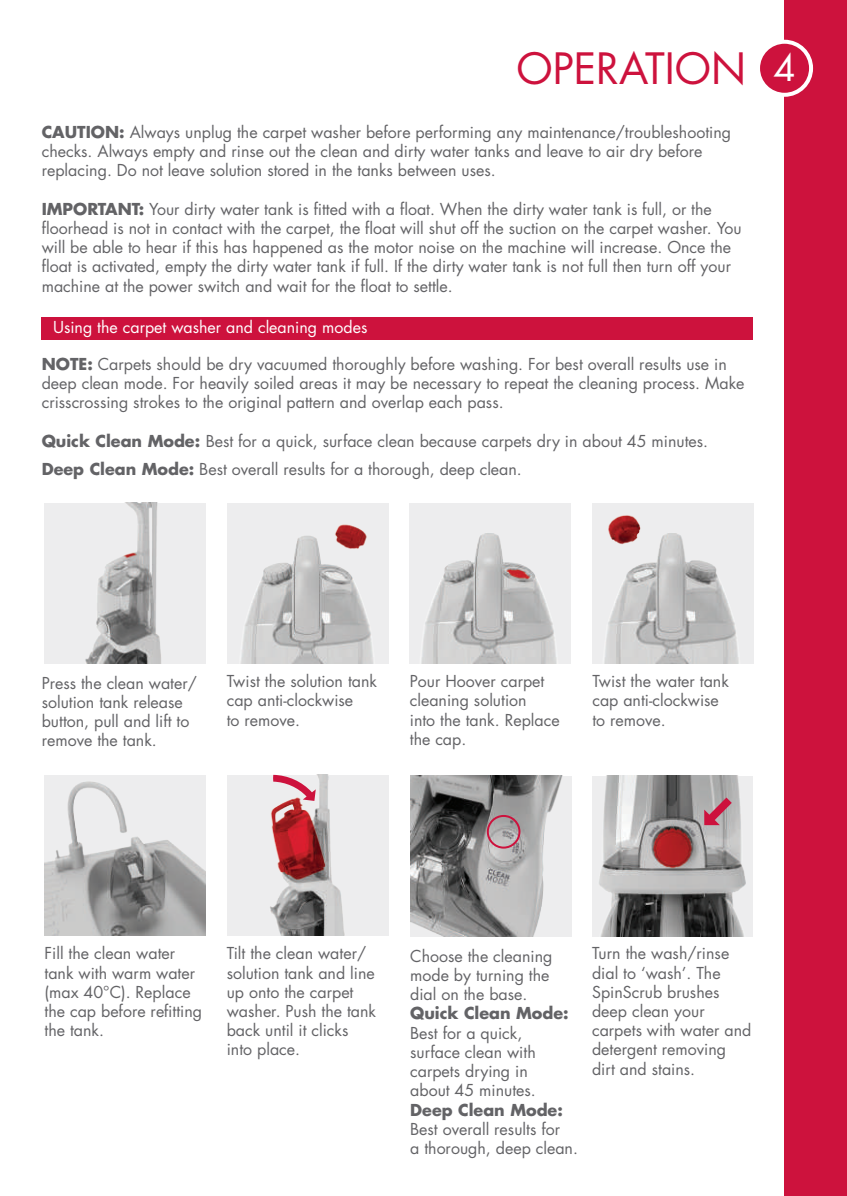
<style>
.page{position:relative;width:847px;height:1196px;background:#fff}
.page>*{position:absolute;margin:0;border:0;box-sizing:border-box;transform-origin:0 0}
.t1{font:42px "Futura";color:#cd123d}
.t2{font:16px/19.2px "Futura";color:#636366}
.t3{font:16px "Futura";color:#fff}
.t4{font:700 16px "Futura";color:#636366}
.s1{font-size:36px;color:#fff}
.s2{font-weight:700}
</style>
<div class="page">
<div style="left:784px;top:0;width:63px;height:1195px;background:#cd123d"></div>
<div style="left:758px;top:42px;width:53px;height:53px;background:#cd123d;border-radius:50%"></div>
<div style="left:756px;top:40px;width:57px;height:57px;border:4px solid #fff;border-radius:50%"></div>
<img style="left:45px;top:502px;width:160px;height:161px">
<img style="left:45px;top:775px;width:160px;height:160px">
<img style="left:592px;top:503px;width:161px;height:160px">
<img style="left:227px;top:774px;width:160px;height:161px">
<img style="left:410px;top:503px;width:160px;height:160px">
<img style="left:227px;top:503px;width:160px;height:160px">
<img style="left:410px;top:775px;width:160px;height:161px">
<img style="left:592px;top:775px;width:161px;height:161px">
<svg style="left:273px;top:774px;width:43px;height:26px"></svg>
<div style="left:487px;top:814px;width:33px;height:34px;border:2px solid #cd123d;border-radius:50%"></div>
<svg style="left:704px;top:797px;width:27px;height:28px"></svg>
<div style="left:42px;top:317px;width:711px;height:23px;background:#cd123d"></div>
<h1 class="t1" style="left:516px;top:39px;width:281px">OPERATION <span class="s1">4</span></h1>
<p class="t2" style="left:42px;top:122px;width:691px"><span class="s2">CAUTION:</span> Always unplug the carpet washer before performing any maintenance/troubleshooting checks. Always empty and rinse out the clean and dirty water tanks and leave to air dry before replacing. Do not leave solution stored in the tanks between uses.</p>
<p class="t2" style="left:42px;top:199px;width:701px"><span class="s2">IMPORTANT:</span> Your dirty water tank is fitted with a float. When the dirty water tank is full, or the floorhead is not in contact with the carpet, the float will shut off the suction on the carpet washer. You will be able to hear if this has happened as the motor noise on the machine will increase. Once the float is activated, empty the dirty water tank if full. If the dirty water tank is not full then turn off your machine at the power switch and wait for the float to settle.</p>
<p class="t3" style="left:53px;top:315px;width:316px">Using the carpet washer and cleaning modes</p>
<p class="t2" style="left:42px;top:354px;width:704px"><span class="s2">NOTE:</span> Carpets should be dry vacuumed thoroughly before washing. For best overall results use in deep clean mode. For heavily soiled areas it may be necessary to repeat the cleaning process. Make crisscrossing strokes to the original pattern and overlap each pass.</p>
<p class="t2" style="left:42px;top:426px;width:668px;line-height:28.8px"><span class="s2">Quick Clean Mode:</span> Best for a quick, surface clean because carpets dry in about 45 minutes.<br><span class="s2">Deep Clean Mode:</span> Best overall results for a thorough, deep clean.</p>
<p class="t2" style="left:42px;top:672px;width:157px">Press the clean water/ solution tank release button, pull and lift to remove the tank.</p>
<p class="t2" style="left:227px;top:671px;width:152px">Twist the solution tank cap anti-clockwise<br>to remove.</p>
<p class="t2" style="left:410px;top:671px;width:151px">Pour Hoover carpet cleaning solution<br>into the tank. Replace the cap.</p>
<p class="t2" style="left:592px;top:671px;width:138px">Twist the water tank cap anti-clockwise to remove.</p>
<p class="t2" style="left:45px;top:943px;width:159px">Fill the clean water tank with warm water (max 40°C). Replace the cap before refitting the tank.</p>
<p class="t2" style="left:227px;top:943px;width:151px">Tilt the clean water/ solution tank and line up onto the carpet washer. Push the tank back until it clicks into place.</p>
<p class="t2" style="left:410px;top:945px;width:144px">Choose the cleaning mode by turning the dial on the base.</p>
<p class="t4" style="left:410px;top:1002px;width:160px">Quick Clean Mode:</p>
<p class="t2" style="left:410px;top:1022px;width:127px">Best for a quick, surface clean with carpets drying in about 45 minutes.</p>
<p class="t4" style="left:410px;top:1098px;width:154px">Deep Clean Mode:</p>
<p class="t2" style="left:410px;top:1118px;width:169px">Best overall results for<br>a thorough, deep clean.</p>
<p class="t2" style="left:592px;top:943px;width:161px">Turn the wash/rinse dial to ‘wash’. The<br>SpinScrub brushes deep clean your carpets with water and detergent removing dirt and stains.</p>
</div>
